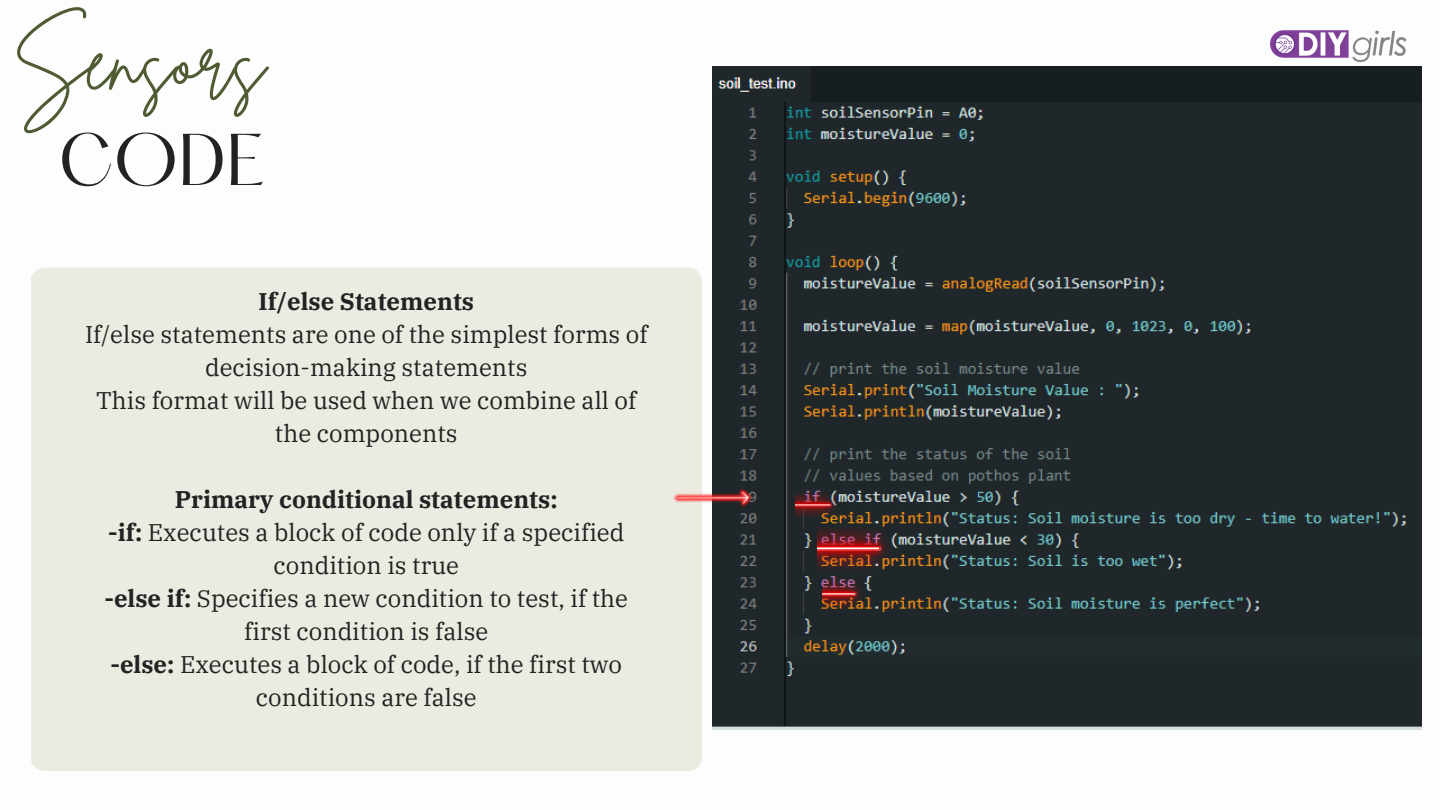
<style>
.page{position:relative;width:1440px;height:810px;background:#fff}
.page>*{position:absolute;margin:0;border:0;box-sizing:border-box;transform-origin:0 0}
.t1{font:81px "Brittany Signature";color:#4f5b32}
.t2{font:64px "Hatton";color:#222}
.t3{font:24px/33px "IBM Plex Serif";color:#222;text-align:center}
.t4{font:700 24px "IBM Plex Serif";color:#222}
.s1{font-weight:700}
</style>
<div class="page">
<div style="left:31px;top:268px;width:671px;height:503px;background:#ecebe2;border-radius:14px"></div>
<img style="left:712px;top:66px;width:710px;height:663px">
<img style="left:673px;top:456px;width:82px;height:85px">
<img style="left:795px;top:490px;width:45px;height:30px">
<img style="left:818px;top:527px;width:79px;height:42px">
<img style="left:822px;top:576px;width:45px;height:35px">
<img style="left:1270px;top:30px;width:137px;height:32px">
<h1 class="t1" style="left:13px;top:8px;width:253px">Sensors</h1>
<h2 class="t2" style="left:58px;top:130px;width:208px">CODE</h2>
<p class="t4" style="left:258px;top:285px;width:217px">If/else Statements</p>
<p class="t3" style="left:85px;top:317px;width:564px">If/else statements are one of the simplest forms of decision-making statements<br>This format will be used when we combine all of the components</p>
<p class="t3" style="left:104px;top:482px;width:525px"><span class="s1">Primary conditional statements:<br>-if:</span> Executes a block of code only if a specified condition is true<br><span class="s1">-else if:</span> Specifies a new condition to test, if the first condition is false<br><span class="s1">-else:</span> Executes a block of code, if the first two conditions are false</p>
</div>
